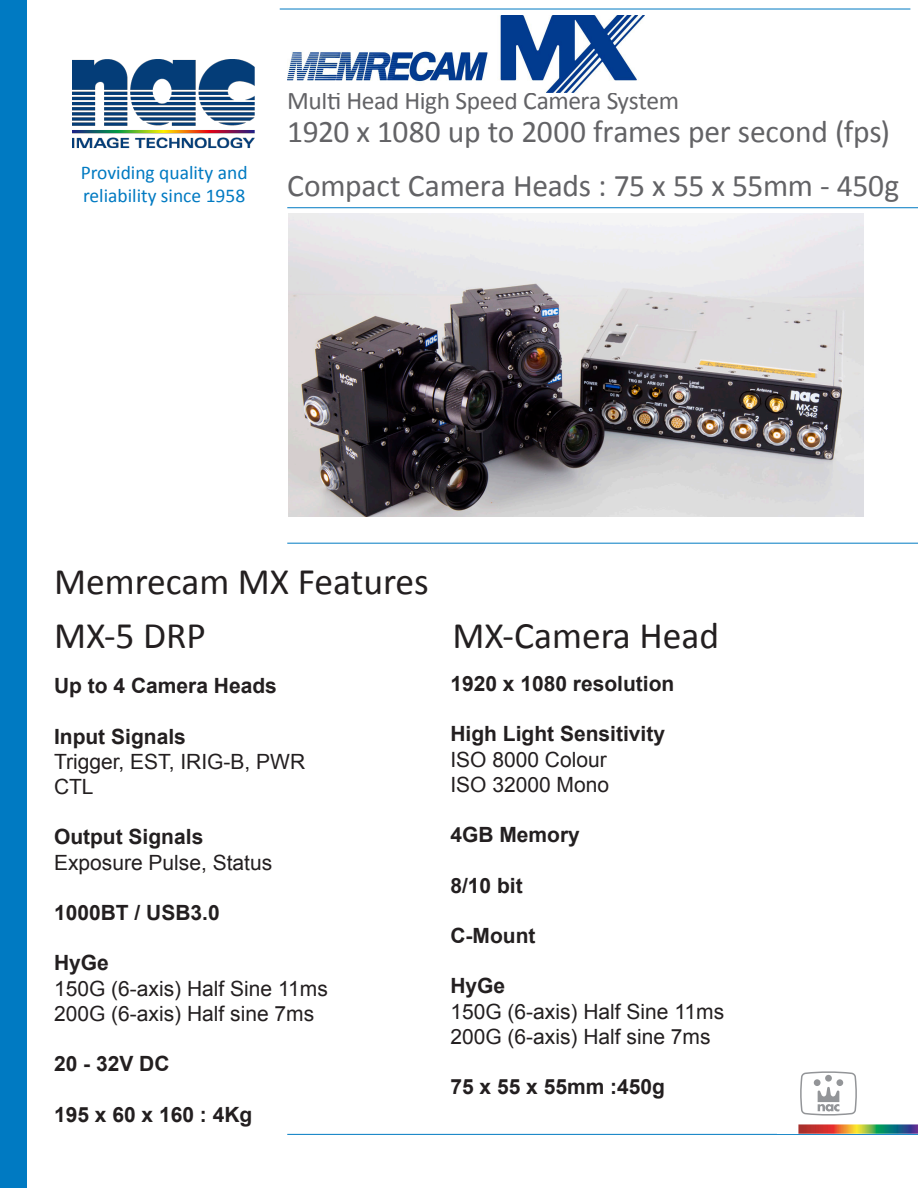
<style>
.page{position:relative;width:918px;height:1188px;background:#fff}
.page>*{position:absolute;margin:0;border:0;box-sizing:border-box;transform-origin:0 0}
.t1{font:37.5px "Calibri";color:#231f20}
.Product_Head_Stateme{font:31.5px "Calibri";letter-spacing:-.01em;color:#636366}
.t2{font:25.5px "Calibri";letter-spacing:-.015em;color:#636366}
.t3{font:21px/25.2px "Arial";color:#231f20}
.t4{font:700 21px "Arial";color:#231f20}
.t5{font:19.5px/23.4px "Calibri";color:#007ac2}
</style>
<div class="page">
<hr style="left:287px;top:1134px;width:631px;height:1px;background:#007ac2">
<hr style="left:287px;top:207px;width:631px;height:1px;background:#007ac2">
<hr style="left:287px;top:543px;width:631px;height:1px;background:#007ac2">
<div style="left:0;top:0;width:27px;height:1188px;background:#007ac2"></div>
<img style="left:798px;top:1124px;width:120px;height:10px">
<svg style="left:801px;top:1071px;width:56px;height:45px"></svg>
<hr style="left:280px;top:9px;width:630px;height:1px;background:#007ac2">
<img style="left:72px;top:59px;width:183px;height:89px">
<img style="left:288px;top:214px;width:575px;height:302px">
<img style="left:287px;top:16px;width:358px;height:76px">
<p class="t5" style="left:81px;top:161px;width:168px">Providing quality and reliability since 1958</p>
<p class="t2" style="left:287px;top:85px;width:393px">Multi Head High Speed Camera System</p>
<p class="Product_Head_Stateme" style="left:287px;top:112px;width:604px">1920 x 1080 up to 2000 frames per second (fps)</p>
<p class="Product_Head_Stateme" style="left:287px;top:166px;width:614px">Compact Camera Heads : 75 x 55 x 55mm - 450g</p>
<p class="t1" style="left:54px;top:558px;width:376px">Memrecam MX Features</p>
<p class="t1" style="left:54px;top:612px;width:153px">MX-5 DRP</p>
<p class="t1" style="left:453px;top:612px;width:268px">MX-Camera Head</p>
<p class="t4" style="left:450px;top:670px;width:226px">1920 x 1080 resolution</p>
<p class="t4" style="left:450px;top:720px;width:216px">High Light Sensitivity</p>
<p class="t3" style="left:450px;top:747px;width:158px">ISO 8000 Colour</p>
<p class="t3" style="left:450px;top:772px;width:160px">ISO 32000 Mono</p>
<p class="t4" style="left:450px;top:821px;width:131px">4GB Memory</p>
<p class="t4" style="left:450px;top:871px;width:74px">8/10 bit</p>
<p class="t4" style="left:450px;top:922px;width:87px">C-Mount</p>
<p class="t4" style="left:450px;top:972px;width:56px">HyGe</p>
<p class="t3" style="left:450px;top:999px;width:275px">150G (6-axis) Half Sine 11ms</p>
<p class="t3" style="left:450px;top:1024px;width:262px">200G (6-axis) Half sine 7ms</p>
<p class="t4" style="left:450px;top:1073px;width:216px">75 x 55 x 55mm :450g</p>
<p class="t4" style="left:54px;top:672px;width:224px">Up to 4 Camera Heads</p>
<p class="t4" style="left:54px;top:722px;width:133px">Input Signals</p>
<p class="t3" style="left:54px;top:749px;width:253px">Trigger, EST, IRIG-B, PWR<br>CTL</p>
<p class="t4" style="left:54px;top:823px;width:151px">Output Signals</p>
<p class="t3" style="left:54px;top:850px;width:220px">Exposure Pulse, Status</p>
<p class="t4" style="left:54px;top:899px;width:167px">1000BT / USB3.0</p>
<p class="t4" style="left:54px;top:949px;width:56px">HyGe</p>
<p class="t3" style="left:54px;top:976px;width:275px">150G (6-axis) Half Sine 11ms</p>
<p class="t3" style="left:54px;top:1001px;width:262px">200G (6-axis) Half sine 7ms</p>
<p class="t4" style="left:54px;top:1050px;width:117px">20 - 32V DC</p>
<p class="t4" style="left:54px;top:1100px;width:200px">195 x 60 x 160 : 4Kg</p>
</div>
